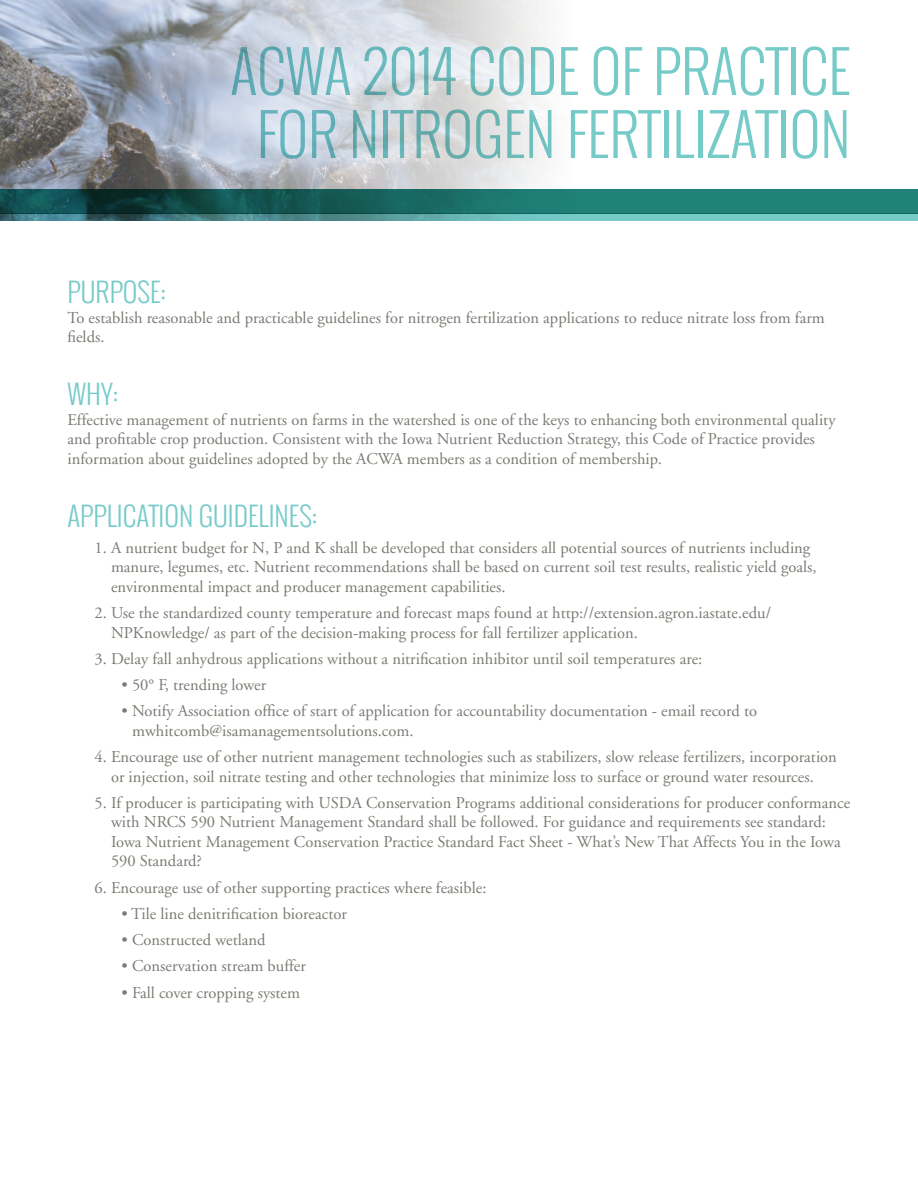
<style>
.page{position:relative;width:918px;height:1188px;background:#fff}
.page>*{position:absolute;margin:0;border:0;box-sizing:border-box;transform-origin:0 0}
.t1{font:300 57px/63px "Oswald";color:#76cbc9;text-align:center}
.t2{font:300 27px "Oswald";color:#76cbc9}
.t3{font:16.5px/19.5px "Adobe Garamond";color:#7b7b74}
</style>
<div class="page">
<img style="left:0;top:0;width:544px;height:189px">
<svg style="left:0;top:189px;width:918px;height:25px;background:#176761"></svg>
<svg style="left:0;top:214px;width:918px;height:7px;background:#5fa6a7"></svg>
<h1 class="t1" style="left:230px;top:40px;width:622px">ACWA 2014 CODE OF PRACTICE<br>FOR NITROGEN FERTILIZATION</h1>
<h2 class="t2" style="left:68px;top:272px;width:100px">PURPOSE:</h2>
<p class="t3" style="left:68px;top:308px;width:759px">To establish reasonable and practicable guidelines for nitrogen fertilization applications to reduce nitrate loss from farm fields.</p>
<h2 class="t2" style="left:68px;top:374px;width:52px">WHY:</h2>
<p class="t3" style="left:68px;top:410px;width:770px">Effective management of nutrients on farms in the watershed is one of the keys to enhancing both environmental quality and profitable crop production. Consistent with the Iowa Nutrient Reduction Strategy, this Code of Practice provides information about guidelines adopted by the ACWA members as a condition of membership.</p>
<h2 class="t2" style="left:68px;top:496px;width:252px">APPLICATION GUIDELINES:</h2>
<p class="t3" style="left:111px;top:538px;width:707px;text-indent:-16px">1. A nutrient budget for N, P and K shall be developed that considers all potential sources of nutrients including manure, legumes, etc. Nutrient recommendations shall be based on current soil test results, realistic yield goals, environmental impact and producer management capabilities.</p>
<p class="t3" style="left:111px;top:604px;width:662px;text-indent:-16px">2. Use the standardized county temperature and forecast maps found at http://extension.agron.iastate.edu/<br>NPKnowledge/ as part of the decision-making process for fall fertilizer application.</p>
<p class="t3" style="left:94px;top:649px;width:609px">3. Delay fall anhydrous applications without a nitrification inhibitor until soil temperatures are:</p>
<p class="t3" style="left:121px;top:676px;width:146px">• 50° F, trending lower</p>
<p class="t3" style="left:132px;top:702px;width:627px;text-indent:-11px">• Notify Association office of start of application for accountability documentation - email record to mwhitcomb@isamanagementsolutions.com.</p>
<p class="t3" style="left:94px;top:748px;width:744px;text-align:center">4. Encourage use of other nutrient management technologies such as stabilizers, slow release fertilizers, incorporation or injection, soil nitrate testing and other technologies that minimize loss to surface or ground water resources.</p>
<p class="t3" style="left:111px;top:793px;width:741px;text-indent:-16px">5. If producer is participating with USDA Conservation Programs additional considerations for producer conformance with NRCS 590 Nutrient Management Standard shall be followed. For guidance and requirements see standard:<br>Iowa Nutrient Management Conservation Practice Standard Fact Sheet - What’s New That Affects You in the Iowa 590 Standard?</p>
<p class="t3" style="left:94px;top:878px;width:394px">6. Encourage use of other supporting practices where feasible:</p>
<p class="t3" style="left:121px;top:904px;width:227px">• Tile line denitrification bioreactor</p>
<p class="t3" style="left:121px;top:931px;width:146px">• Constructed wetland</p>
<p class="t3" style="left:121px;top:957px;width:186px">• Conservation stream buffer</p>
<p class="t3" style="left:121px;top:983px;width:180px">• Fall cover cropping system</p>
</div>
